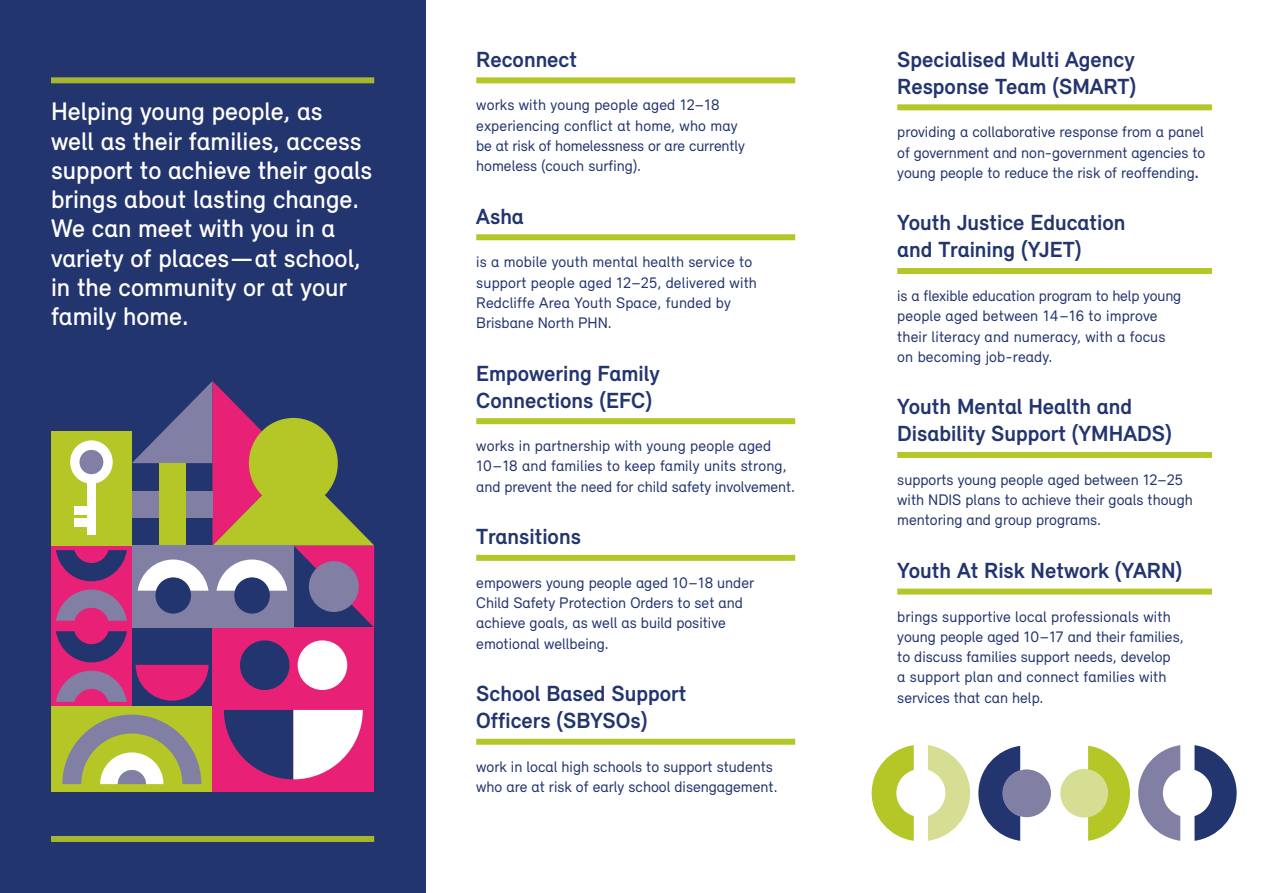
<style>
.page{position:relative;width:1263px;height:893px;background:#fff}
.page>*{position:absolute;margin:0;border:0;box-sizing:border-box;transform-origin:0 0}
.t1{font:500 26.1px/29.2px "Relevant";color:#fff}
.t2{font:700 22.5px/27px "Relevant";color:#23356f}
.t3{font:15.75px/20.2px "Relevant";color:#23356f}
.s1{font-weight:700}
</style>
<div class="page">
<svg style="left:978px;top:746px;width:42px;height:95px"></svg>
<div style="left:1002px;top:769px;width:49px;height:48px;background:#817fa4;border-radius:50%"></div>
<svg style="left:1088px;top:746px;width:42px;height:95px"></svg>
<div style="left:1060px;top:769px;width:48px;height:48px;background:#d6de93;border-radius:50%"></div>
<div style="left:0;top:0;width:425px;height:893px;background:#23356f"></div>
<div style="left:51px;top:545px;width:81px;height:161px;background:#e82176"></div>
<svg style="left:928px;top:745px;width:42px;height:96px"></svg>
<svg style="left:872px;top:745px;width:42px;height:96px"></svg>
<svg style="left:1138px;top:745px;width:42px;height:96px"></svg>
<svg style="left:1194px;top:745px;width:43px;height:96px"></svg>
<div style="left:51px;top:706px;width:162px;height:86px;background:#b5c627"></div>
<div style="left:51px;top:431px;width:81px;height:114px;background:#b5c627"></div>
<div style="left:212px;top:628px;width:162px;height:164px;background:#e82176"></div>
<svg style="left:224px;top:710px;width:139px;height:69px"></svg>
<svg style="left:62px;top:715px;width:139px;height:69px"></svg>
<svg style="left:56px;top:381px;width:318px;height:321px"></svg>
<div style="left:155px;top:577px;width:36px;height:37px;background:#23356f;border-radius:50%"></div>
<div style="left:51px;top:836px;width:323px;height:6px;background:#a6b72e"></div>
<div style="left:51px;top:77px;width:323px;height:6px;background:#a6b72e"></div>
<div style="left:476px;top:77px;width:319px;height:6px;background:#b5c627"></div>
<div style="left:476px;top:234px;width:319px;height:6px;background:#b5c627"></div>
<div style="left:476px;top:418px;width:319px;height:6px;background:#b5c627"></div>
<div style="left:476px;top:555px;width:319px;height:6px;background:#b5c627"></div>
<div style="left:476px;top:739px;width:319px;height:6px;background:#b5c627"></div>
<div style="left:897px;top:104px;width:315px;height:6px;background:#b5c627"></div>
<div style="left:897px;top:268px;width:315px;height:6px;background:#b5c627"></div>
<div style="left:897px;top:452px;width:315px;height:6px;background:#b5c627"></div>
<div style="left:897px;top:589px;width:315px;height:6px;background:#b5c627"></div>
<h1 class="t1" style="left:51px;top:97px;width:323px">Helping young people, as<br>well as their families, access support to achieve their goals brings about lasting change.<br>We can meet with you in a variety of places—at school, in the community or at your family home.</h1>
<h2 class="t2" style="left:476px;top:45px;width:102px">Reconnect</h2>
<p class="t3" style="left:476px;top:95px;width:270px">works with young people aged 12–18 experiencing conflict at home, who may be at risk of homelessness or are currently homeless (couch surfing).</p>
<h2 class="t2" style="left:476px;top:202px;width:49px">Asha</h2>
<p class="t3" style="left:476px;top:252px;width:282px">is a mobile youth mental health service to support people aged 12–25, delivered with Redcliffe Area Youth Space, funded by Brisbane North PHN.</p>
<h2 class="t2" style="left:476px;top:359px;width:185px">Empowering Family<br>Connections (EFC)</h2>
<p class="t3" style="left:476px;top:435px;width:320px">works in partnership with young people aged<br>10–18 and families to keep family units strong, and prevent the need for child safety involvement.</p>
<h2 class="t2" style="left:476px;top:523px;width:106px">Transitions</h2>
<p class="t3" style="left:476px;top:572px;width:279px">empowers young people aged 10–18 under Child Safety Protection Orders to set and achieve goals, as well as build positive emotional wellbeing.</p>
<h2 class="t2" style="left:476px;top:680px;width:211px">School Based Support<br>Officers (SBYSOs)</h2>
<p class="t3" style="left:476px;top:756px;width:303px">work in local high schools to support students who are at risk of early school disengagement.</p>
<h2 class="t2" style="left:897px;top:45px;width:241px">Specialised Multi Agency<br>Response Team (SMART)</h2>
<p class="t3" style="left:897px;top:122px;width:310px;text-align:justify">providing a collaborative response from a panel of government and non-government agencies to young people to reduce the risk of reoffending<span class="s1">.</span></p>
<h2 class="t2" style="left:897px;top:209px;width:230px">Youth Justice Education and Training (YJET)</h2>
<p class="t3" style="left:897px;top:285px;width:286px">is a flexible education program to help young people aged between 14–16 to improve their literacy and numeracy, with a focus on becoming job-ready.</p>
<h2 class="t2" style="left:897px;top:393px;width:276px">Youth Mental Health and<br>Disability Support (YMHADS)</h2>
<p class="t3" style="left:897px;top:469px;width:297px">supports young people aged between 12–25 with NDIS plans to achieve their goals though mentoring and group programs.</p>
<h2 class="t2" style="left:897px;top:557px;width:287px">Youth At Risk Network (YARN)</h2>
<p class="t3" style="left:897px;top:606px;width:288px">brings supportive local professionals with young people aged 10–17 and their families, to discuss families support needs, develop<br>a support plan and connect families with services that can help.</p>
</div>
